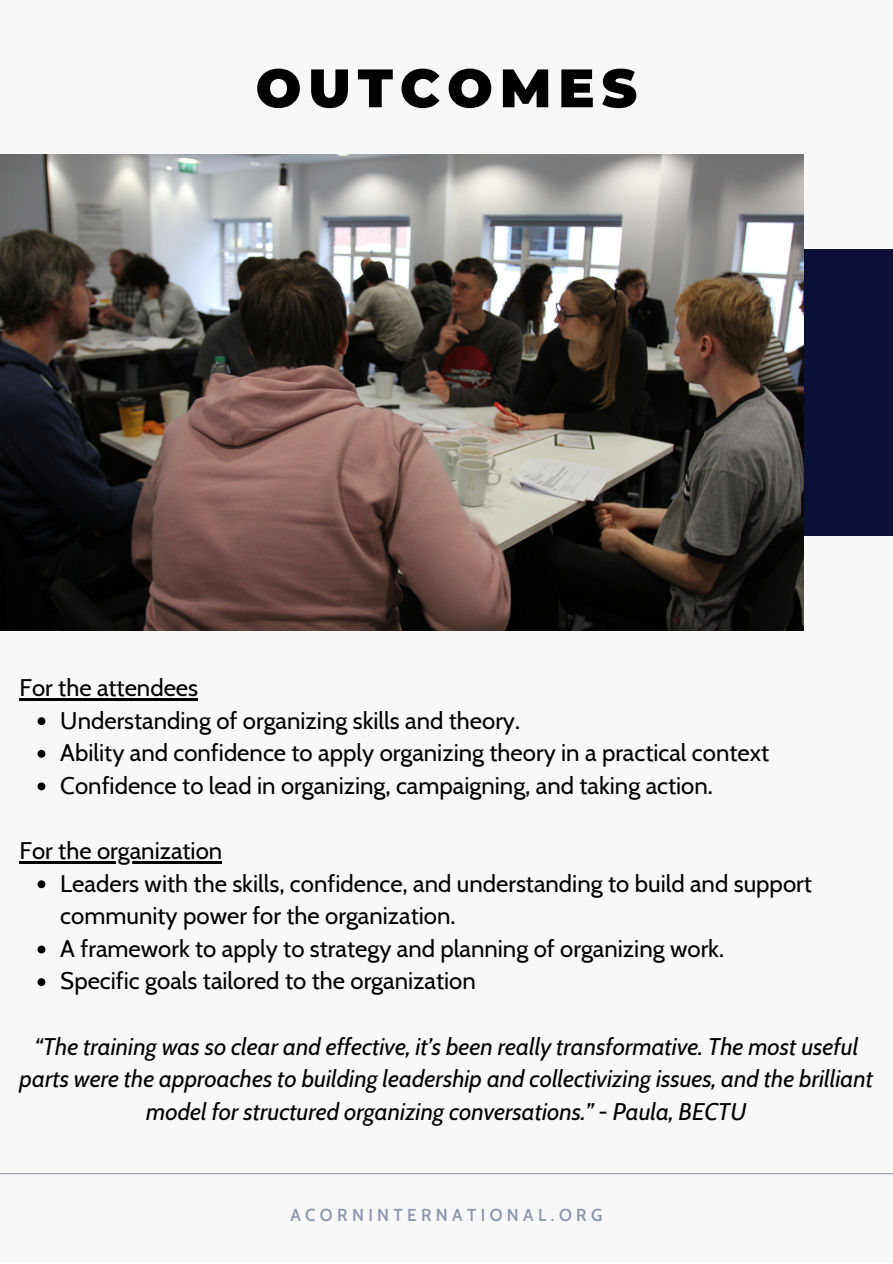
<style>
.page{position:relative;width:893px;height:1264px;background:#fff}
.page>*{position:absolute;margin:0;border:0;box-sizing:border-box;transform-origin:0 0}
.t1{font:900 54px "Montserrat";letter-spacing:.13em;color:#000}
.t2{font:24px/32.5px "Cabin";color:#000}
.t3{font:italic 24px/32.5px "Cabin";color:#000;text-align:center}
.t4{font:600 16.95px "Cabin";letter-spacing:.26em;color:#8d97ad}
</style>
<div class="page">
<div style="left:0;top:0;width:892px;height:1262px;background:#f8f8f8"></div>
<div style="left:784px;top:249px;width:108px;height:287px;background:#0d1036"></div>
<img style="left:0;top:154px;width:803px;height:477px">
<hr style="left:0;top:1173px;width:892px;height:1px;background:#8d97ad">
<svg style="left:38px;top:717px;width:7px;height:8px"></svg>
<svg style="left:38px;top:750px;width:7px;height:7px"></svg>
<svg style="left:38px;top:782px;width:7px;height:8px"></svg>
<svg style="left:38px;top:880px;width:7px;height:8px"></svg>
<svg style="left:38px;top:945px;width:7px;height:8px"></svg>
<svg style="left:38px;top:978px;width:7px;height:8px"></svg>
<hr style="left:20px;top:698px;width:178px;height:2px;background:#000">
<hr style="left:20px;top:861px;width:202px;height:2px;background:#000">
<p class="t1" style="left:255px;top:55px;width:383px">OUTCOMES</p>
<p class="t2" style="left:20px;top:671px;width:180px">For the attendees</p>
<p class="t2" style="left:60px;top:703px;width:461px">Understanding of organizing skills and theory.</p>
<p class="t2" style="left:60px;top:736px;width:710px">Ability and confidence to apply organizing theory in a practical context</p>
<p class="t2" style="left:60px;top:768px;width:654px">Confidence to lead in organizing, campaigning, and taking action.</p>
<p class="t2" style="left:20px;top:834px;width:204px">For the organization</p>
<p class="t2" style="left:60px;top:866px;width:753px">Leaders with the skills, confidence, and understanding to build and support community power for the organization.</p>
<p class="t2" style="left:60px;top:931px;width:665px">A framework to apply to strategy and planning of organizing work.</p>
<p class="t2" style="left:60px;top:964px;width:417px">Specific goals tailored to the organization</p>
<p class="t3" style="left:20px;top:1029px;width:855px">“The training was so clear and effective, it’s been really transformative. The most useful parts were the approaches to building leadership and collectivizing issues, and the brilliant model for structured organizing conversations.” - Paula, BECTU</p>
<p class="t4" style="left:290px;top:1204px;width:313px">ACORNINTERNATIONAL.ORG</p>
</div>
